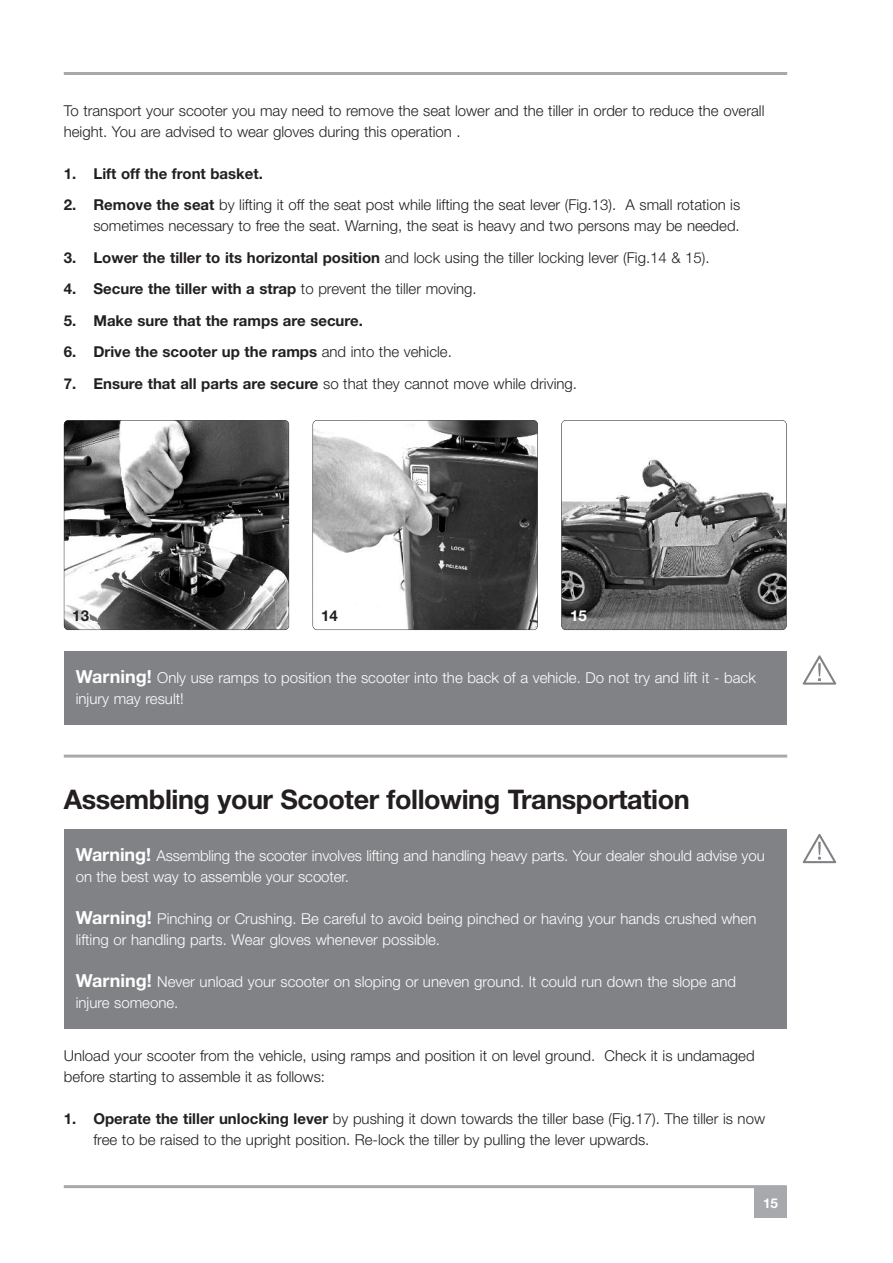
<style>
.page{position:relative;width:893px;height:1263px;background:#fff}
.page>*{position:absolute;margin:0;border:0;box-sizing:border-box;transform-origin:0 0}
.t1{font:700 27px "Helvetica Neue";letter-spacing:-.015em;color:#231f20}
.t2{font:300 15px/21px "Helvetica Neue";color:#231f20}
.t3{font:300 15px/21px "Helvetica Neue";color:#fff}
.t4{font:700 15px "Helvetica Neue";color:#231f20}
.t5{font:700 15px "Helvetica Neue";color:#fff}
.t6{font:700 13.5px "Helvetica Neue";color:#fff}
.s1{font-weight:700}
.s2{font-weight:300}
.s3{font-weight:700;font-size:18px}
</style>
<div class="page">
<div style="left:754px;top:1187px;width:33px;height:31px;background:#a8a9ad"></div>
<hr style="left:64px;top:1185px;width:723px;height:3px;background:#a8a9ad">
<hr style="left:64px;top:72px;width:723px;height:3px;background:#a8a9ad">
<img style="left:561px;top:459px;width:224px;height:171px">
<div style="left:561px;top:420px;width:226px;height:210px;border:1px solid #231f20;border-radius:5px"></div>
<img style="left:313px;top:420px;width:225px;height:210px;border-radius:4px">
<div style="left:313px;top:420px;width:225px;height:210px;border:1px solid #231f20;border-radius:5px"></div>
<img style="left:64px;top:420px;width:225px;height:210px;border-radius:4px">
<div style="left:64px;top:420px;width:225px;height:210px;border:1px solid #231f20;border-radius:5px"></div>
<div style="left:64px;top:651px;width:723px;height:74px;background:#808285"></div>
<svg style="left:803px;top:655px;width:33px;height:30px"></svg>
<svg style="left:803px;top:834px;width:33px;height:29px"></svg>
<hr style="left:64px;top:755px;width:723px;height:3px;background:#a8a9ad">
<div style="left:64px;top:830px;width:723px;height:199px;background:#808285"></div>
<p class="t2" style="left:64px;top:101px;width:702px">To transport your scooter you may need to remove the seat lower and the tiller in order to reduce the overall height. You are advised to wear gloves during this operation .</p>
<p class="t4" style="left:64px;top:168px;width:201px">1. Lift off the front basket.</p>
<p class="t2" style="left:64px;top:196px;width:678px;text-align:right"><span class="s1">2. Remove the seat</span> by lifting it off the seat post while lifting the seat lever (Fig.13). A small rotation is sometimes necessary to free the seat. Warning, the seat is heavy and two persons may be needed.</p>
<p class="t2" style="left:64px;top:248px;width:647px"><span class="s1">3. Lower the tiller to its horizontal position</span> and lock using the tiller locking lever (Fig.14 &amp; 15).</p>
<p class="t4" style="left:64px;top:283px;width:415px">4. Secure the tiller with a strap <span class="s2">to prevent the tiller moving.</span></p>
<p class="t4" style="left:64px;top:315px;width:301px">5. Make sure that the ramps are secure.</p>
<p class="t4" style="left:64px;top:346px;width:390px">6. Drive the scooter up the ramps <span class="s2">and into the vehicle.</span></p>
<p class="t2" style="left:64px;top:374px;width:515px"><span class="s1">7. Ensure that all parts are secure</span> so that they cannot move while driving.</p>
<p class="t4" style="left:72px;top:610px;width:18px">13</p>
<p class="t4" style="left:321px;top:610px;width:18px">14</p>
<p class="t5" style="left:570px;top:610px;width:18px">15</p>
<p class="t3" style="left:76px;top:668px;width:681px"><span class="s3">Warning!</span> Only use ramps to position the scooter into the back of a vehicle. Do not try and lift it - back injury may result!</p>
<h1 class="t1" style="left:64px;top:789px;width:627px">Assembling your Scooter following Transportation</h1>
<p class="t3" style="left:76px;top:847px;width:690px"><span class="s3">Warning!</span> Assembling the scooter involves lifting and handling heavy parts. Your dealer should advise you on the best way to assemble your scooter.</p>
<p class="t3" style="left:76px;top:910px;width:682px"><span class="s3">Warning!</span> Pinching or Crushing. Be careful to avoid being pinched or having your hands crushed when lifting or handling parts. Wear gloves whenever possible.</p>
<p class="t3" style="left:76px;top:973px;width:662px"><span class="s3">Warning!</span> Never unload your scooter on sloping or uneven ground. It could run down the slope and injure someone.</p>
<p class="t2" style="left:64px;top:1046px;width:692px">Unload your scooter from the vehicle, using ramps and position it on level ground. Check it is undamaged before starting to assemble it as follows:</p>
<p class="t2" style="left:93px;top:1109px;width:673px;text-indent:-30px"><span class="s1">1. Operate the tiller unlocking lever</span> by pushing it down towards the tiller base (Fig.17). The tiller is now free to be raised to the upright position. Re-lock the tiller by pulling the lever upwards.</p>
<p class="t6" style="left:763px;top:1198px;width:17px">15</p>
</div>
